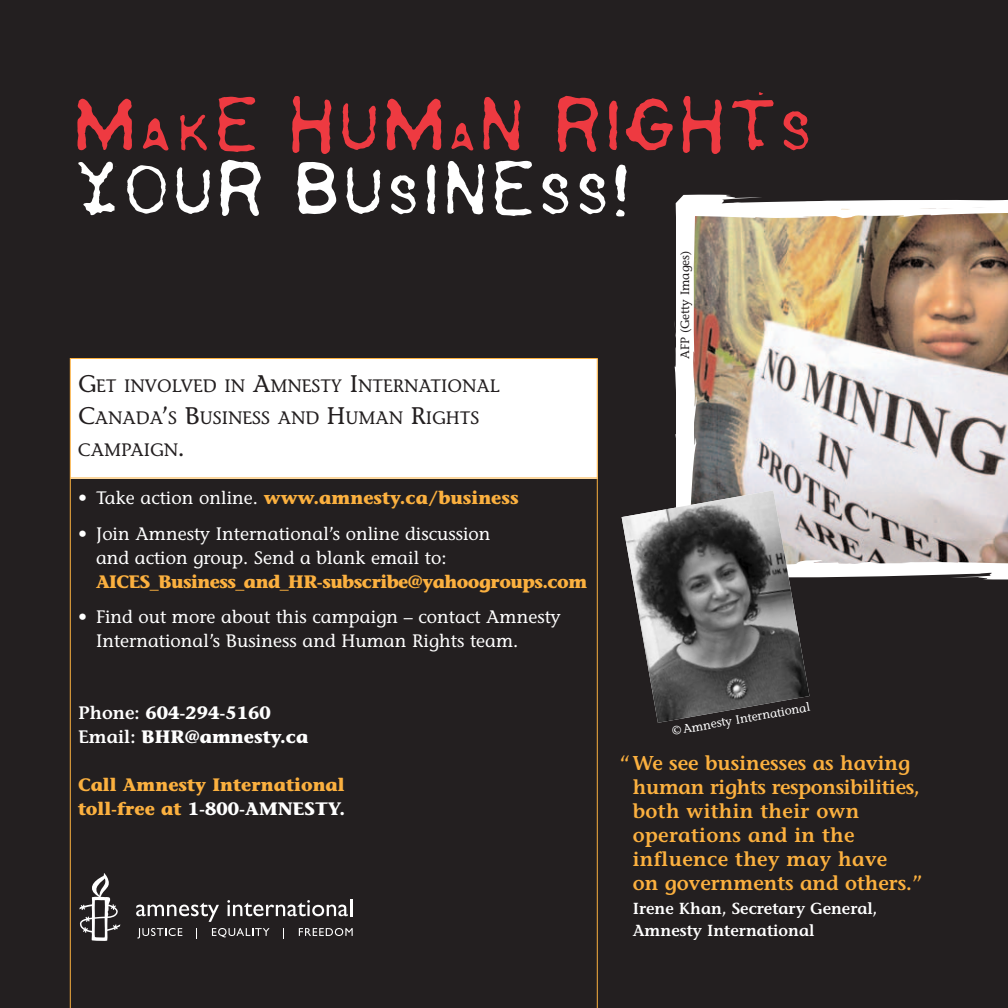
<style>
.page{position:relative;width:1008px;height:1008px;background:#231f20}
.page>*{position:absolute;margin:0;border:0;box-sizing:border-box;transform-origin:0 0}
.t1{font:84px/64px "Serapis Caps";color:#ee3a41}
.t2{font:600 20px/24px "Stone Informal";color:#fbb03f}
.t3{font:18px/24px "Stone Informal";color:#fff}
.t4{font:700 18px/24px "Stone Informal";color:#fbb03f}
.t5{font:18px/32px "Stone Informal";color:#231f20}
.t6{font:700 18px "Stone Informal";letter-spacing:-.03em;color:#fbb03f}
.t7{font:700 18px/24px "Stone Informal";color:#fff}
.t8{font:600 16px/21px "Stone Informal";color:#fff}
.t9{font:12px "Stone Informal";color:#fff}
.t10{font:12px "Stone Informal";color:#231f20}
.s1{font-size:98px}
.s2{font-size:94px}
.s3{color:#fff}
.s4{font-size:94px;color:#fff}
.s5{font-size:98px;color:#fff}
.s6{font-size:24px}
.s7{font-weight:400;color:#fff}
.s8{font-weight:600}
</style>
<div class="page">
<svg style="left:675px;top:320px;width:2px;height:18px"></svg>
<img style="left:677px;top:195px;width:331px;height:385px">
<svg style="left:869px;top:574px;width:39px;height:1px"></svg>
<img style="left:622px;top:490px;width:187px;height:233px">
<svg style="left:70px;top:358px;width:528px;height:650px"></svg>
<hr style="left:70px;top:478px;width:527px;height:1px;background:#fbb03f">
<h1 class="t1" style="left:72px;top:96px;width:743px">M<span class="s1">ak</span>e human right<span class="s2">s </span><span class="s3">your bu</span><span class="s4">s</span><span class="s3">ine</span><span class="s5">ss</span><span class="s3">!</span></h1>
<p class="t5" style="left:78px;top:369px;width:423px"><span class="s6">G</span>ET INVOLVED IN <span class="s6">A</span>MNESTY <span class="s6">I</span>NTERNATIONAL<br><span class="s6">C</span>ANADA<span class="s6">’</span>S <span class="s6">B</span>USINESS AND <span class="s6">H</span>UMAN <span class="s6">R</span>IGHTS<br>CAMPAIGN<span class="s6">.</span></p>
<p class="t4" style="left:78px;top:487px;width:442px"><span class="s7">• Take action online.</span> www.amnesty.ca/business</p>
<p class="t3" style="left:96px;top:521px;width:396px;text-indent:-18px">• Join Amnesty International’s online discussion and action group. Send a blank email to:</p>
<p class="t6" style="left:96px;top:574px;width:493px">AICES_Business_and_HR-subscribe@yahoogroups.com</p>
<p class="t3" style="left:96px;top:605px;width:466px;text-indent:-18px">• Find out more about this campaign – contact Amnesty<br>International’s Business and Human Rights team.</p>
<p class="t7" style="left:78px;top:703px;width:232px"><span class="s8">Phone:</span> 604-294-5160<br><span class="s8">Email:</span> BHR@amnesty.ca</p>
<p class="t4" style="left:78px;top:775px;width:269px">Call Amnesty International toll-free at <span class="s3">1-800-AMNESTY.</span></p>
<p class="t10" style="left:678px;top:359px;width:110px;rotate:-90deg">AFP (Getty Images)</p>
<p class="t9" style="left:671px;top:724px;width:141px;rotate:-10deg">©Amnesty International</p>
<p class="t2" style="left:633px;top:754px;width:291px;text-indent:-13px">“We see businesses as having human rights responsibilities, both within their own operations and in the influence they may have<br>on governments and others.”</p>
<p class="t8" style="left:633px;top:900px;width:246px">Irene Khan, Secretary General,<br>Amnesty International</p>
</div>
